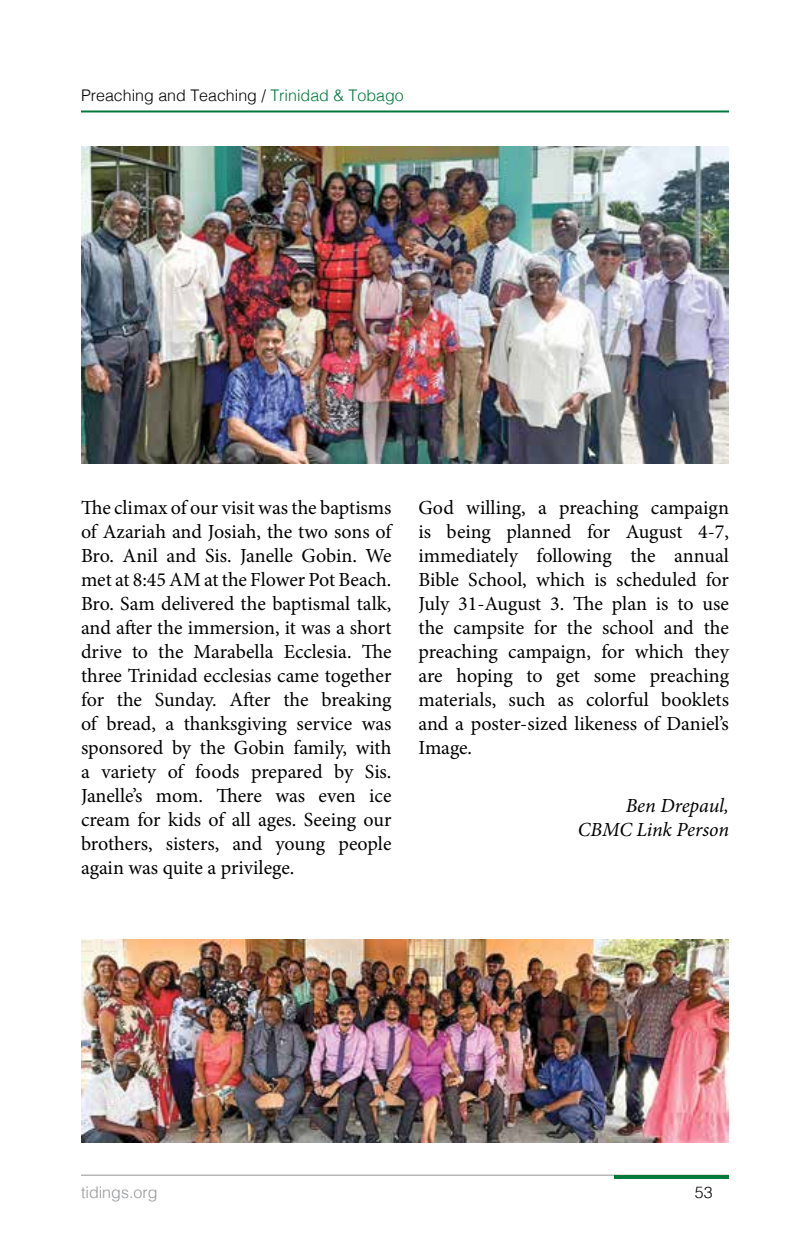
<style>
.page{position:relative;width:810px;height:1260px;background:#fff}
.page>*{position:absolute;margin:0;border:0;box-sizing:border-box;transform-origin:0 0}
.t1{font:20px/24px "Minion Pro";color:#000;text-align:justify}
.t2{font:italic 20px/24px "Minion Pro";letter-spacing:-.005em;color:#000;text-align:right}
.t3{font:300 16px "Helvetica";color:#000}
.t4{font:300 16px "Helvetica";color:#939598}
.s1{color:#00793a}
</style>
<div class="page">
<img style="left:81px;top:146px;width:648px;height:317px">
<img style="left:81px;top:940px;width:648px;height:202px">
<hr style="left:81px;top:110px;width:648px;height:2px;background:#00793a">
<hr style="left:81px;top:1175px;width:648px;height:1px;background:#939598">
<hr style="left:615px;top:1175px;width:114px;height:4px;background:#00793a">
<p class="t3" style="left:81px;top:82px;width:324px">Preaching and Teaching / <span class="s1">Trinidad &amp; Tobago</span></p>
<p class="t1" style="left:81px;top:496px;width:312px">The climax of our visit was the baptisms of Azariah and Josiah, the two sons of Bro. Anil and Sis. Janelle Gobin. We met at 8:45 AM at the Flower Pot Beach.<br>Bro. Sam delivered the baptismal talk, and after the immersion, it was a short drive to the Marabella Ecclesia. The three Trinidad ecclesias came together for the Sunday. After the breaking of bread, a thanksgiving service was sponsored by the Gobin family, with a variety of foods prepared by Sis.<br>Janelle’s mom. There was even ice cream for kids of all ages. Seeing our brothers, sisters, and young people again was quite a privilege.</p>
<p class="t1" style="left:418px;top:496px;width:312px">God willing, a preaching campaign is being planned for August 4-7, immediately following the annual Bible School, which is scheduled for July 31-August 3. The plan is to use the campsite for the school and the preaching campaign, for which they are hoping to get some preaching materials, such as colorful booklets and a poster-sized likeness of Daniel’s Image.</p>
<p class="t2" style="left:578px;top:794px;width:153px">Ben Drepaul,<br>CBMC Link Person</p>
<p class="t4" style="left:81px;top:1179px;width:78px">tidings.org</p>
<p class="t3" style="left:695px;top:1179px;width:19px">53</p>
</div>
